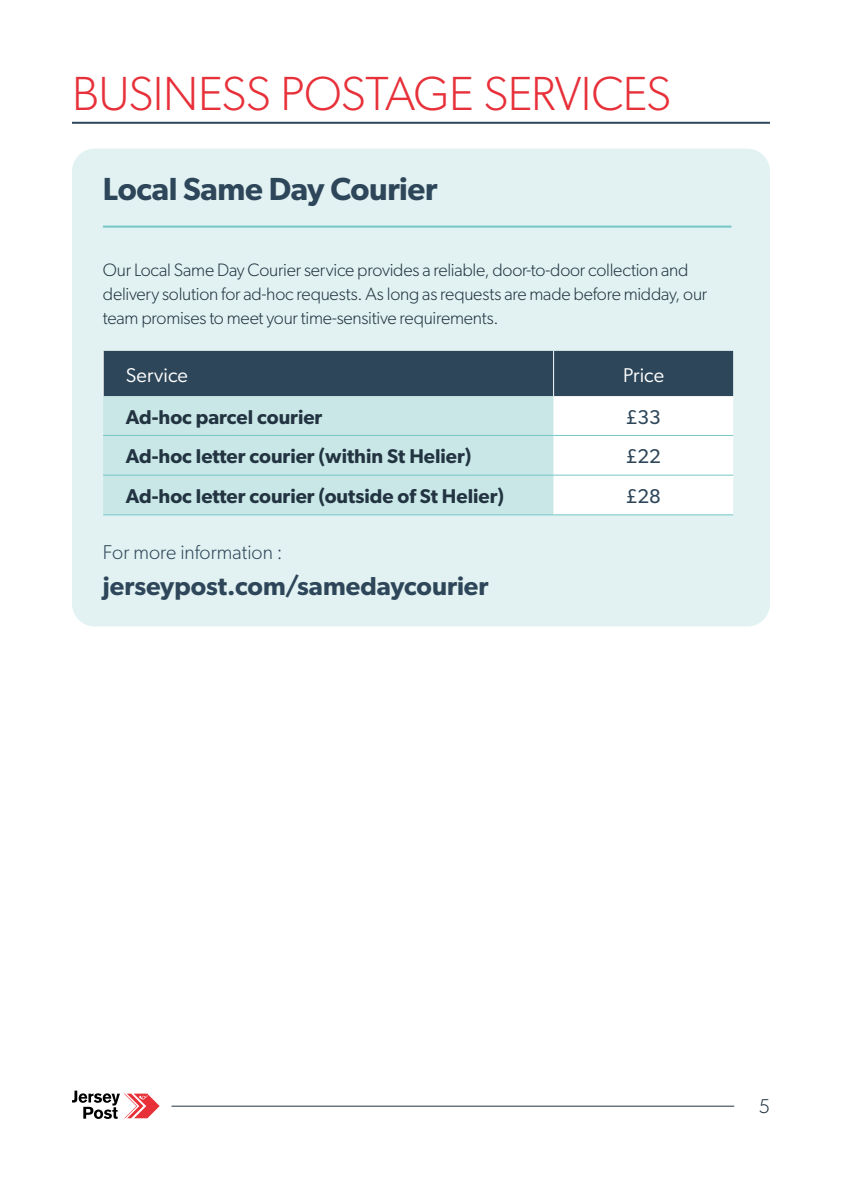
<style>
.page{position:relative;width:842px;height:1191px;background:#fff}
.page>*{position:absolute;margin:0;border:0;box-sizing:border-box;transform-origin:0 0}
.t1{font:300 48px "Gibson";letter-spacing:-.015em;color:#e73039}
.t2{font:600 32px "Gibson";letter-spacing:-.01em;color:#2e4659}
.t3{font:600 26px "Gibson";color:#2e4659}
.t4{font:600 20px "Gibson";color:#223441}
.t5{font:300 20px "Gibson";letter-spacing:.005em;color:#2e4659}
.t6{font:20px "Gibson";letter-spacing:.005em;color:#fff}
.t7{font:20px "Gibson";color:#2e4659}
.t8{font:300 20px "Gibson";color:#223441}
.t9{font:300 18px/24px "Gibson";letter-spacing:-.015em;color:#223441}
</style>
<div class="page">
<svg style="left:72px;top:1090px;width:88px;height:29px"></svg>
<hr style="left:171px;top:1105px;width:563px;height:1px;background:#223441">
<hr style="left:72px;top:122px;width:698px;height:2px;background:#2e4659">
<div style="left:72px;top:149px;width:698px;height:477px;background:#e2f2f2;border-radius:23px"></div>
<hr style="left:103px;top:226px;width:628px;height:2px;background:#75c6c7">
<svg style="left:103px;top:351px;width:630px;height:163px;background:#a8bec4"></svg>
<hr style="left:103px;top:351px;width:1px;height:45px;background:#fff">
<hr style="left:554px;top:435px;width:179px;height:1px;background:#75c6c7">
<hr style="left:554px;top:474px;width:179px;height:1px;background:#75c6c7">
<hr style="left:554px;top:514px;width:179px;height:1px;background:#75c6c7">
<hr style="left:553px;top:351px;width:1px;height:45px;background:#fff">
<hr style="left:103px;top:435px;width:451px;height:1px;background:#75c6c7">
<hr style="left:103px;top:474px;width:451px;height:1px;background:#75c6c7">
<hr style="left:103px;top:514px;width:451px;height:1px;background:#75c6c7">
<h1 class="t1" style="left:72px;top:65px;width:601px">BUSINESS POSTAGE SERVICES</h1>
<h2 class="t2" style="left:103px;top:170px;width:336px">Local Same Day Courier</h2>
<p class="t9" style="left:103px;top:257px;width:606px">Our Local Same Day Courier service provides a reliable, door-to-door collection and delivery solution for ad-hoc requests. As long as requests are made before midday, our team promises to meet your time-sensitive requirements.</p>
<p class="t6" style="left:126px;top:362px;width:64px">Service</p>
<p class="t6" style="left:623px;top:362px;width:43px">Price</p>
<p class="t4" style="left:126px;top:405px;width:198px">Ad-hoc parcel courier</p>
<p class="t7" style="left:626px;top:405px;width:37px">£33</p>
<p class="t4" style="left:126px;top:444px;width:347px">Ad-hoc letter courier (within St Helier)</p>
<p class="t7" style="left:626px;top:444px;width:37px">£22</p>
<p class="t4" style="left:126px;top:484px;width:380px">Ad-hoc letter courier (outside of St Helier)</p>
<p class="t7" style="left:626px;top:484px;width:37px">£28</p>
<p class="t5" style="left:103px;top:540px;width:181px">For more information :</p>
<h3 class="t3" style="left:103px;top:570px;width:387px">jerseypost.com/samedaycourier</h3>
<p class="t8" style="left:759px;top:1093px;width:13px">5</p>
</div>
